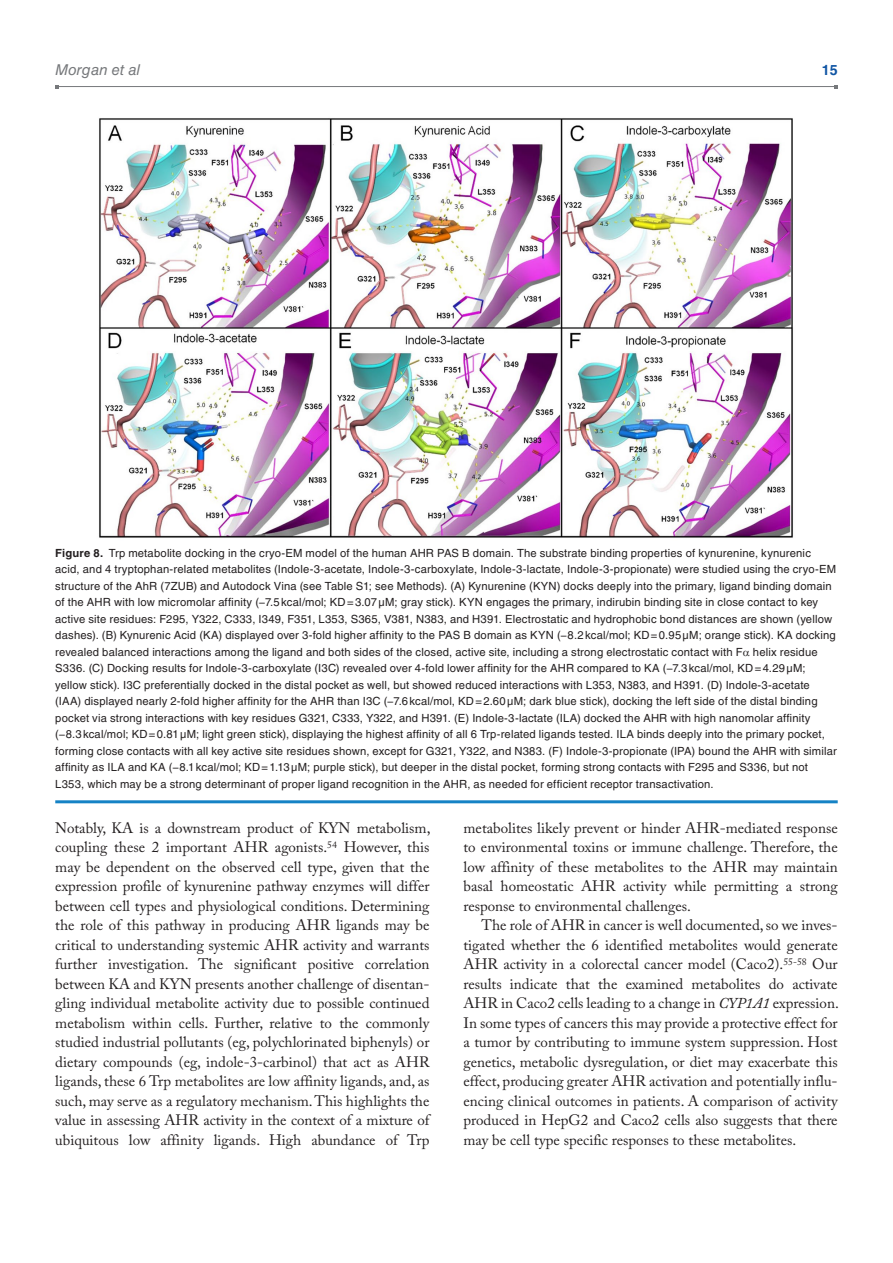
<style>
.page{position:relative;width:893px;height:1263px;background:#fff}
.page>*{position:absolute;margin:0;border:0;box-sizing:border-box;transform-origin:0 0}
.t1{font:15px/19.5px "Adobe Caslon Pro";color:#231f20;text-align:justify}
.t2{font:italic 15px "Helvetica LT Std";color:#76787b}
.t3{font:700 14.25px "Helvetica LT Std";color:#1055a4}
.t4{font:11.25px/16.5px "Helvetica LT Std";letter-spacing:.015em;color:#231f20}
.s1{font-weight:700}
.s2{font-style:italic}
</style>
<div class="page">
<hr style="left:57px;top:86px;width:779px;height:1px;background:#76787b">
<hr style="left:55px;top:800px;width:783px;height:3px;background:#1582c5">
<img style="left:99px;top:118px;width:694px;height:420px">
<h1 class="t2" style="left:55px;top:61px;width:87px">Morgan et al</h1>
<p class="t3" style="left:822px;top:61px;width:17px">15</p>
<p class="t4" style="left:55px;top:544px;width:783px"><span class="s1">Figure 8.</span> Trp metabolite docking in the cryo-EM model of the human AHR PAS B domain. The substrate binding properties of kynurenine, kynurenic acid, and 4 tryptophan-related metabolites (Indole-3-acetate, Indole-3-carboxylate, Indole-3-lactate, Indole-3-propionate) were studied using the cryo-EM structure of the AhR (7ZUB) and Autodock Vina (see Table S1; see Methods). (A) Kynurenine (KYN) docks deeply into the primary, ligand binding domain of the AHR with low micromolar affinity (−7.5kcal/mol; KD=3.07µM; gray stick). KYN engages the primary, indirubin binding site in close contact to key active site residues: F295, Y322, C333, I349, F351, L353, S365, V381, N383, and H391. Electrostatic and hydrophobic bond distances are shown (yellow dashes). (B) Kynurenic Acid (KA) displayed over 3-fold higher affinity to the PAS B domain as KYN (−8.2kcal/mol; KD=0.95µM; orange stick). KA docking revealed balanced interactions among the ligand and both sides of the closed, active site, including a strong electrostatic contact with F helix residue S336. (C) Docking results for Indole-3-carboxylate (I3C) revealed over 4-fold lower affinity for the AHR compared to KA (−7.3kcal/mol, KD=4.29µM; yellow stick). I3C preferentially docked in the distal pocket as well, but showed reduced interactions with L353, N383, and H391. (D) Indole-3-acetate (IAA) displayed nearly 2-fold higher affinity for the AHR than I3C (−7.6kcal/mol, KD=2.60µM; dark blue stick), docking the left side of the distal binding pocket via strong interactions with key residues G321, C333, Y322, and H391. (E) Indole-3-lactate (ILA) docked the AHR with high nanomolar affinity (−8.3kcal/mol; KD=0.81µM; light green stick), displaying the highest affinity of all 6 Trp-related ligands tested. ILA binds deeply into the primary pocket, forming close contacts with all key active site residues shown, except for G321, Y322, and N383. (F) Indole-3-propionate (IPA) bound the AHR with similar affinity as ILA and KA (−8.1kcal/mol; KD=1.13µM; purple stick), but deeper in the distal pocket, forming strong contacts with F295 and S336, but not L353, which may be a strong determinant of proper ligand recognition in the AHR, as needed for efficient receptor transactivation.</p>
<p class="t1" style="left:55px;top:818px;width:377px">Notably, KA is a downstream product of KYN metabolism, coupling these 2 important AHR agonists.<sup>54</sup> However, this may be dependent on the observed cell type, given that the expression profile of kynurenine pathway enzymes will differ between cell types and physiological conditions. Determining the role of this pathway in producing AHR ligands may be critical to understanding systemic AHR activity and warrants further investigation. The significant positive correlation between KA and KYN presents another challenge of disentan&shy;gling individual metabolite activity due to possible continued metabolism within cells. Further, relative to the commonly studied industrial pollutants (eg, polychlorinated biphenyls) or dietary compounds (eg, indole-3-carbinol) that act as AHR ligands, these 6 Trp metabolites are low affinity ligands, and, as such, may serve as a regulatory mechanism. This highlights the value in assessing AHR activity in the context of a mixture of ubiquitous low affinity ligands. High abundance of Trp</p>
<p class="t1" style="left:463px;top:818px;width:376px">metabolites likely prevent or hinder AHR-mediated response to environmental toxins or immune challenge. Therefore, the low affinity of these metabolites to the AHR may maintain basal homeostatic AHR activity while permitting a strong response to environmental challenges.</p>
<p class="t1" style="left:463px;top:915px;width:377px;text-indent:18px">The role of AHR in cancer is well documented, so we inves&shy;tigated whether the 6 identified metabolites would generate AHR activity in a colorectal cancer model (Caco2).<sup>55-58</sup> Our results indicate that the examined metabolites do activate AHR in Caco2 cells leading to a change in <span class="s2">CYP1A1</span> expression.<br>In some types of cancers this may provide a protective effect for a tumor by contributing to immune system suppression. Host genetics, metabolic dysregulation, or diet may exacerbate this effect, producing greater AHR activation and potentially influ&shy;encing clinical outcomes in patients. A comparison of activity produced in HepG2 and Caco2 cells also suggests that there may be cell type specific responses to these metabolites.</p>
</div>
